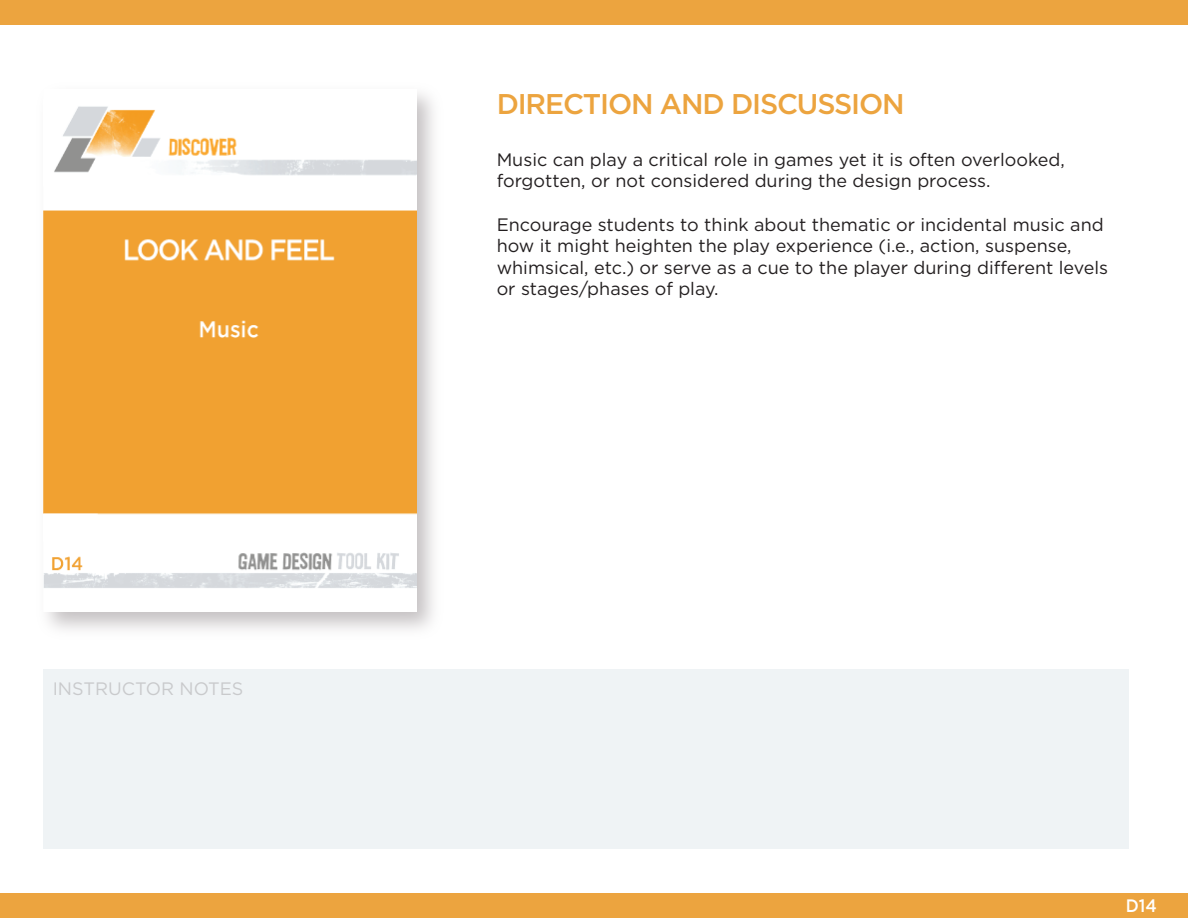
<style>
.page{position:relative;width:1188px;height:918px;background:#fff}
.page>*{position:absolute;margin:0;border:0;box-sizing:border-box;transform-origin:0 0}
.t1{font:500 28.5px "Gotham";letter-spacing:-.04em;color:#eca43f}
.t2{font:18px/21.6px "Gotham";color:#231f20}
.t3{font:18px "Gotham";color:#c9cacc}
.t4{font:500 18px "Gotham";color:#fff;scale:.93 1}
</style>
<div class="page">
<div style="left:43px;top:669px;width:1086px;height:180px;background:#eff3f5"></div>
<img style="left:47px;top:93px;width:387px;height:537px">
<img style="left:43px;top:93px;width:373px;height:519px">
<div style="left:0;top:893px;width:1188px;height:25px;background:#eca43f"></div>
<div style="left:0;top:0;width:1188px;height:25px;background:#eca43f"></div>
<p class="t3" style="left:53px;top:679px;width:192px">INSTRUCTOR NOTES</p>
<p class="t1" style="left:497px;top:87px;width:409px">DIRECTION AND DISCUSSION</p>
<p class="t2" style="left:497px;top:148px;width:570px">Music can play a critical role in games yet it is often overlooked, forgotten, or not considered during the design process.</p>
<p class="t2" style="left:497px;top:213px;width:613px">Encourage students to think about thematic or incidental music and how it might heighten the play experience (i.e., action, suspense, whimsical, etc.) or serve as a cue to the player during different levels or stages/phases of play.</p>
<p class="t4" style="left:1126px;top:896px;width:35px">D14</p>
</div>
